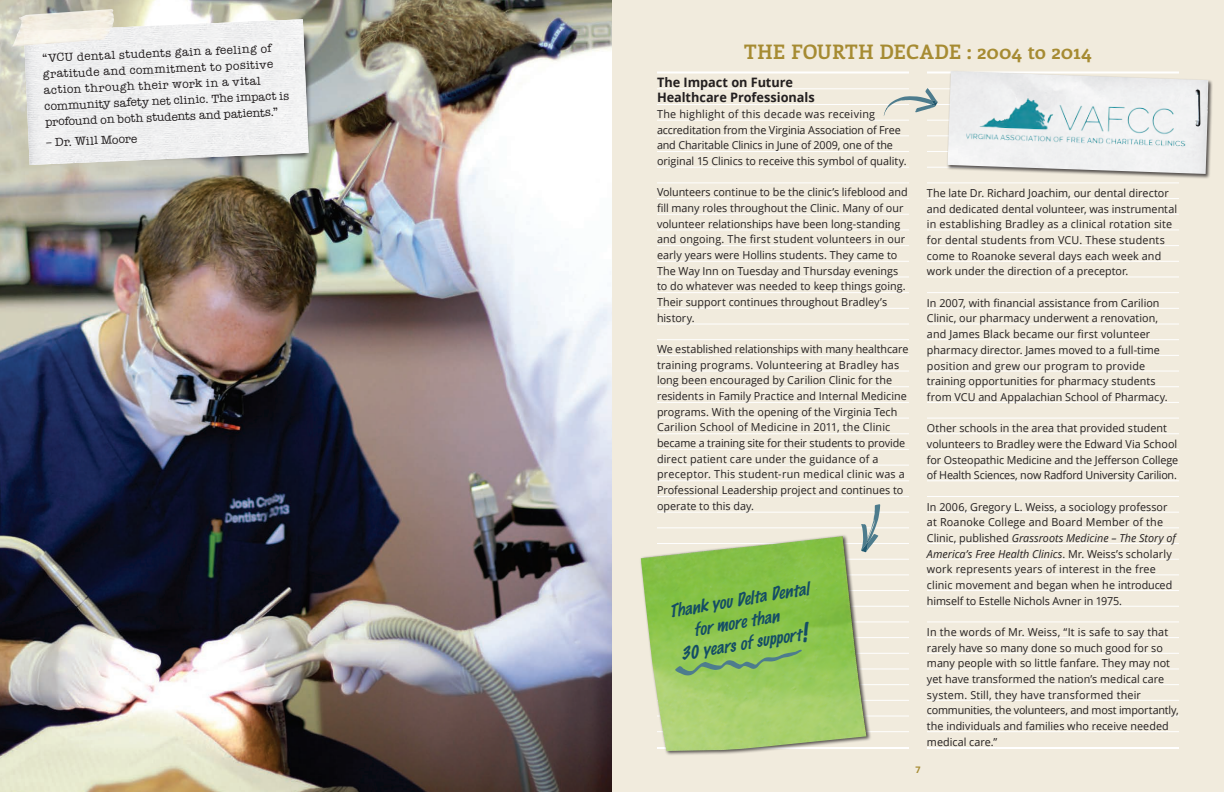
<style>
.page{position:relative;width:1224px;height:792px;background:#fff}
.page>*{position:absolute;margin:0;border:0;box-sizing:border-box;transform-origin:0 0}
.t1{font:700 20px "Enriqueta";letter-spacing:.005em;color:#a68b32}
.t2{font:italic 100 16px "Marker Felt";color:#144d65}
.t3{font:700 13px/15px "Open Sans";letter-spacing:-.005em;color:#231f20}
.t4{font:12px/16px "American Typewriter";color:#231f20}
.t5{font:11px/15.7px "Open Sans";color:#231f20}
.t6{font:700 9px "Open Sans";color:#a68b32}
.s1{font-style:italic}
</style>
<div class="page">
<div style="left:612px;top:0;width:612px;height:792px;background:#f1ebdd"></div>
<hr style="left:657px;top:72px;width:252px;height:2px;background:#fff">
<hr style="left:927px;top:72px;width:252px;height:2px;background:#fff">
<hr style="left:657px;top:151px;width:252px;height:1px;background:#fff">
<hr style="left:927px;top:151px;width:252px;height:1px;background:#fff">
<hr style="left:657px;top:230px;width:252px;height:1px;background:#fff">
<hr style="left:927px;top:230px;width:252px;height:1px;background:#fff">
<hr style="left:657px;top:308px;width:252px;height:1px;background:#fff">
<hr style="left:927px;top:308px;width:252px;height:1px;background:#fff">
<hr style="left:657px;top:386px;width:252px;height:1px;background:#fff">
<hr style="left:927px;top:386px;width:252px;height:1px;background:#fff">
<hr style="left:657px;top:449px;width:252px;height:1px;background:#fff">
<hr style="left:927px;top:449px;width:252px;height:1px;background:#fff">
<hr style="left:657px;top:622px;width:252px;height:1px;background:#fff">
<hr style="left:927px;top:622px;width:252px;height:1px;background:#fff">
<hr style="left:657px;top:527px;width:252px;height:1px;background:#fff">
<hr style="left:927px;top:527px;width:252px;height:1px;background:#fff">
<hr style="left:657px;top:716px;width:252px;height:1px;background:#fff">
<hr style="left:927px;top:716px;width:252px;height:1px;background:#fff">
<hr style="left:657px;top:88px;width:252px;height:1px;background:#fff">
<hr style="left:927px;top:88px;width:252px;height:1px;background:#fff">
<hr style="left:657px;top:167px;width:252px;height:1px;background:#fff">
<hr style="left:927px;top:167px;width:252px;height:1px;background:#fff">
<hr style="left:657px;top:245px;width:252px;height:1px;background:#fff">
<hr style="left:927px;top:245px;width:252px;height:1px;background:#fff">
<hr style="left:657px;top:324px;width:252px;height:1px;background:#fff">
<hr style="left:927px;top:324px;width:252px;height:1px;background:#fff">
<hr style="left:657px;top:402px;width:252px;height:1px;background:#fff">
<hr style="left:927px;top:402px;width:252px;height:1px;background:#fff">
<hr style="left:657px;top:465px;width:252px;height:1px;background:#fff">
<hr style="left:927px;top:465px;width:252px;height:1px;background:#fff">
<hr style="left:657px;top:637px;width:252px;height:1px;background:#fff">
<hr style="left:927px;top:637px;width:252px;height:1px;background:#fff">
<hr style="left:657px;top:543px;width:252px;height:1px;background:#fff">
<hr style="left:927px;top:543px;width:252px;height:1px;background:#fff">
<hr style="left:657px;top:731px;width:252px;height:1px;background:#fff">
<hr style="left:927px;top:731px;width:252px;height:1px;background:#fff">
<hr style="left:657px;top:104px;width:252px;height:1px;background:#fff">
<hr style="left:927px;top:104px;width:252px;height:1px;background:#fff">
<hr style="left:657px;top:183px;width:252px;height:1px;background:#fff">
<hr style="left:927px;top:183px;width:252px;height:1px;background:#fff">
<hr style="left:657px;top:261px;width:252px;height:1px;background:#fff">
<hr style="left:927px;top:261px;width:252px;height:1px;background:#fff">
<hr style="left:657px;top:339px;width:252px;height:1px;background:#fff">
<hr style="left:927px;top:339px;width:252px;height:1px;background:#fff">
<hr style="left:657px;top:418px;width:252px;height:1px;background:#fff">
<hr style="left:927px;top:418px;width:252px;height:1px;background:#fff">
<hr style="left:657px;top:480px;width:252px;height:1px;background:#fff">
<hr style="left:927px;top:480px;width:252px;height:1px;background:#fff">
<hr style="left:657px;top:653px;width:252px;height:1px;background:#fff">
<hr style="left:657px;top:669px;width:252px;height:1px;background:#fff">
<hr style="left:927px;top:653px;width:252px;height:1px;background:#fff">
<hr style="left:927px;top:669px;width:252px;height:1px;background:#fff">
<hr style="left:657px;top:559px;width:252px;height:1px;background:#fff">
<hr style="left:927px;top:559px;width:252px;height:1px;background:#fff">
<hr style="left:657px;top:747px;width:252px;height:2px;background:#fff">
<hr style="left:927px;top:747px;width:252px;height:2px;background:#fff">
<hr style="left:657px;top:120px;width:252px;height:1px;background:#fff">
<hr style="left:927px;top:120px;width:252px;height:1px;background:#fff">
<hr style="left:657px;top:198px;width:252px;height:1px;background:#fff">
<hr style="left:927px;top:198px;width:252px;height:1px;background:#fff">
<hr style="left:657px;top:277px;width:252px;height:1px;background:#fff">
<hr style="left:927px;top:277px;width:252px;height:1px;background:#fff">
<hr style="left:657px;top:355px;width:252px;height:1px;background:#fff">
<hr style="left:927px;top:355px;width:252px;height:1px;background:#fff">
<hr style="left:657px;top:433px;width:252px;height:1px;background:#fff">
<hr style="left:927px;top:433px;width:252px;height:1px;background:#fff">
<hr style="left:657px;top:606px;width:252px;height:1px;background:#fff">
<hr style="left:927px;top:606px;width:252px;height:1px;background:#fff">
<hr style="left:657px;top:496px;width:252px;height:1px;background:#fff">
<hr style="left:927px;top:496px;width:252px;height:1px;background:#fff">
<hr style="left:657px;top:684px;width:252px;height:1px;background:#fff">
<hr style="left:927px;top:684px;width:252px;height:1px;background:#fff">
<hr style="left:657px;top:575px;width:252px;height:1px;background:#fff">
<hr style="left:927px;top:575px;width:252px;height:1px;background:#fff">
<hr style="left:657px;top:135px;width:252px;height:1px;background:#fff">
<hr style="left:927px;top:135px;width:252px;height:1px;background:#fff">
<hr style="left:657px;top:214px;width:252px;height:1px;background:#fff">
<hr style="left:927px;top:214px;width:252px;height:1px;background:#fff">
<hr style="left:657px;top:292px;width:252px;height:1px;background:#fff">
<hr style="left:927px;top:292px;width:252px;height:1px;background:#fff">
<hr style="left:657px;top:371px;width:252px;height:1px;background:#fff">
<hr style="left:927px;top:371px;width:252px;height:1px;background:#fff">
<hr style="left:657px;top:512px;width:252px;height:1px;background:#fff">
<hr style="left:927px;top:512px;width:252px;height:1px;background:#fff">
<hr style="left:657px;top:700px;width:252px;height:1px;background:#fff">
<hr style="left:927px;top:700px;width:252px;height:1px;background:#fff">
<hr style="left:657px;top:590px;width:252px;height:1px;background:#fff">
<hr style="left:927px;top:590px;width:252px;height:1px;background:#fff">
<img style="left:0;top:0;width:612px;height:792px">
<svg style="left:861px;top:504px;width:19px;height:42px"></svg>
<div style="left:639px;top:535px;width:232px;height:221px;background:#231f20;opacity:.75"></div>
<img style="left:641px;top:536px;width:226px;height:215px">
<svg style="left:675px;top:650px;width:127px;height:26px;background:#89bc60"></svg>
<div style="left:946px;top:70px;width:267px;height:109px;background:#231f20;opacity:.75"></div>
<img style="left:948px;top:71px;width:260px;height:103px">
<img style="left:966px;top:96px;width:221px;height:53px">
<svg style="left:1194px;top:89px;width:4px;height:6px"></svg>
<svg style="left:884px;top:88px;width:54px;height:28px"></svg>
<img style="left:24px;top:19px;width:285px;height:146px">
<img style="left:12px;top:9px;width:103px;height:38px">
<svg style="left:803px;top:621px;width:6px;height:21px"></svg>
<p class="t4" style="left:42px;top:49px;width:247px;rotate:-2deg">“VCU dental students gain a feeling of gratitude and commitment to positive action through their work in a vital community safety net clinic. The impact is profound on both students and patients.”</p>
<p class="t4" style="left:46px;top:134px;width:93px;rotate:-2deg">– Dr. Will Moore</p>
<h1 class="t1" style="left:744px;top:37px;width:349px">THE FOURTH DECADE : 2004 to 2014</h1>
<p class="t3" style="left:657px;top:74px;width:159px">The Impact on Future<br>Healthcare Professionals</p>
<p class="t5" style="left:657px;top:106px;width:251px">The highlight of this decade was receiving accreditation from the Virginia Association of Free and Charitable Clinics in June of 2009, one of the original 15 Clinics to receive this symbol of quality.</p>
<p class="t5" style="left:657px;top:184px;width:252px">Volunteers continue to be the clinic’s lifeblood and fill many roles throughout the Clinic. Many of our volunteer relationships have been long-standing and ongoing. The first student volunteers in our early years were Hollins students. They came to The Way Inn on Tuesday and Thursday evenings to do whatever was needed to keep things going.<br>Their support continues throughout Bradley’s history.</p>
<p class="t5" style="left:657px;top:341px;width:253px">We established relationships with many healthcare training programs. Volunteering at Bradley has long been encouraged by Carilion Clinic for the residents in Family Practice and Internal Medicine programs. With the opening of the Virginia Tech Carilion School of Medicine in 2011, the Clinic became a training site for their students to provide direct patient care under the guidance of a preceptor. This student-run medical clinic was a Professional Leadership project and continues to operate to this day.</p>
<h2 class="t2" style="left:667px;top:600px;width:143px;rotate:-10deg">Thank you Delta Dental</h2>
<h2 class="t2" style="left:691px;top:617px;width:88px;rotate:-10deg">for more than</h2>
<h2 class="t2" style="left:678px;top:642px;width:124px;rotate:-10deg">30 years of support</h2>
<p class="t5" style="left:927px;top:185px;width:252px">The late Dr. Richard Joachim, our dental director and dedicated dental volunteer, was instrumental in establishing Bradley as a clinical rotation site for dental students from VCU. These students come to Roanoke several days each week and work under the direction of a preceptor.</p>
<p class="t5" style="left:927px;top:295px;width:242px">In 2007, with financial assistance from Carilion Clinic, our pharmacy underwent a renovation, and James Black became our first volunteer pharmacy director. James moved to a full-time position and grew our program to provide training opportunities for pharmacy students from VCU and Appalachian School of Pharmacy.</p>
<p class="t5" style="left:927px;top:420px;width:253px">Other schools in the area that provided student volunteers to Bradley were the Edward Via School for Osteopathic Medicine and the Jefferson College of Health Sciences, now Radford University Carilion.</p>
<p class="t5" style="left:927px;top:498px;width:251px">In 2006, Gregory L. Weiss, a sociology professor at Roanoke College and Board Member of the Clinic, published <span class="s1">Grassroots Medicine – The Story of America’s Free Health Clinics</span>. Mr. Weiss’s scholarly work represents years of interest in the free clinic movement and began when he introduced himself to Estelle Nichols Avner in 1975.</p>
<p class="t5" style="left:927px;top:624px;width:253px">In the words of Mr. Weiss, “It is safe to say that rarely have so many done so much good for so many people with so little fanfare. They may not yet have transformed the nation’s medical care system. Still, they have transformed their communities, the volunteers, and most importantly, the individuals and families who receive needed medical care.”</p>
<p class="t6" style="left:915px;top:763px;width:7px">7</p>
</div>
